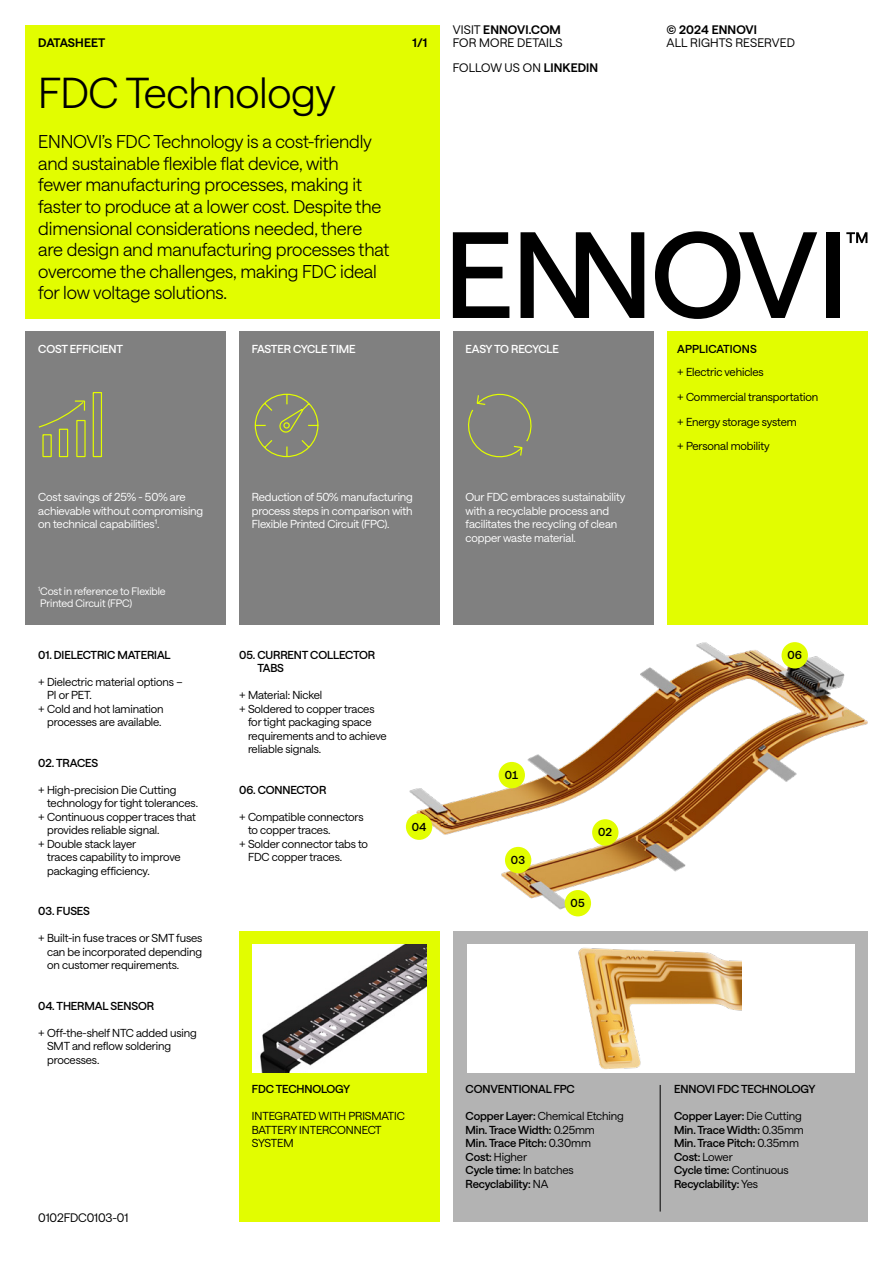
<style>
.page{position:relative;width:893px;height:1263px;background:#fff}
.page>*{position:absolute;margin:0;border:0;box-sizing:border-box;transform-origin:0 0}
.t1{font:300 42px "Sanns";letter-spacing:-.01em;color:#000}
.t2{font:300 18px/21.6px "Sanns";letter-spacing:-.01em;color:#000}
.t3{font:12px/12.8px "Sanns";letter-spacing:.01em;color:#000}
.t4{font:600 12px "Sanns";letter-spacing:.01em;color:#000}
.t5{font:12px "Sanns";letter-spacing:-.01em;color:#000}
.t6{font:11.25px/13.5px "Sanns";letter-spacing:-.01em;color:#000}
.t7{font:500 11.25px/13.5px "Sanns";letter-spacing:-.01em;color:#000}
.t8{font:11.25px/13.5px "Sanns";letter-spacing:-.01em;color:#fff}
.t9{font:500 11.25px "Sanns";letter-spacing:-.01em;color:#fff}
.t10{font:500 11.25px "Sanns";letter-spacing:-.035em;color:#fff}
.t11{font:500 11.25px "Sanns";letter-spacing:.01em;color:#000}
.t12{font:10.5px/12.6px "Sanns";letter-spacing:-.01em;color:#fff}
.s1{font-weight:600}
.s2{font-weight:400}
</style>
<div class="page">
<div style="left:453px;top:931px;width:414px;height:291px;background:#b3b3b3"></div>
<div style="left:239px;top:931px;width:201px;height:291px;background:#e2fd00"></div>
<img style="left:406px;top:642px;width:462px;height:275px">
<div style="left:26px;top:26px;width:414px;height:293px;background:#e2fd00"></div>
<svg style="left:846px;top:232px;width:21px;height:11px"></svg>
<svg style="left:453px;top:232px;width:56px;height:86px"></svg>
<svg style="left:655px;top:231px;width:162px;height:88px"></svg>
<div style="left:826px;top:232px;width:13px;height:86px;background:#000"></div>
<svg style="left:521px;top:232px;width:123px;height:86px"></svg>
<div style="left:26px;top:332px;width:200px;height:293px;background:#808080"></div>
<div style="left:239px;top:332px;width:201px;height:293px;background:#808080"></div>
<div style="left:453px;top:332px;width:201px;height:293px;background:#808080"></div>
<div style="left:666px;top:332px;width:201px;height:293px;background:#e2fd00"></div>
<div style="left:499px;top:762px;width:26px;height:26px;background:#e2fd00;border-radius:50%"></div>
<div style="left:592px;top:819px;width:26px;height:27px;background:#e2fd00;border-radius:50%"></div>
<div style="left:505px;top:847px;width:26px;height:26px;background:#e2fd00;border-radius:50%"></div>
<div style="left:406px;top:813px;width:26px;height:27px;background:#e2fd00;border-radius:50%"></div>
<div style="left:565px;top:890px;width:26px;height:26px;background:#e2fd00;border-radius:50%"></div>
<img style="left:252px;top:944px;width:175px;height:128px">
<div style="left:467px;top:944px;width:388px;height:128px;background:#fff"></div>
<img style="left:578px;top:947px;width:163px;height:122px">
<svg style="left:254px;top:393px;width:65px;height:65px"></svg>
<svg style="left:468px;top:393px;width:64px;height:65px"></svg>
<svg style="left:38px;top:392px;width:64px;height:66px"></svg>
<div style="left:781px;top:642px;width:27px;height:26px;background:#e2fd00;border-radius:50%"></div>
<hr style="left:660px;top:1085px;width:1px;height:126px;background:#000">
<p class="t4" style="left:38px;top:34px;width:69px">DATASHEET</p>
<p class="t4" style="left:412px;top:34px;width:16px">1/1</p>
<h1 class="t1" style="left:38px;top:63px;width:299px">FDC Technology</h1>
<p class="t2" style="left:38px;top:130px;width:353px">ENNOVI’s FDC Technology is a cost-friendly and sustainable flexible flat device, with<br>fewer manufacturing processes, making it faster to produce at a lower cost. Despite the dimensional considerations needed, there are design and manufacturing processes that overcome the challenges, making FDC ideal for low voltage solutions.</p>
<p class="t9" style="left:38px;top:340px;width:86px">COST EFFICIENT</p>
<p class="t9" style="left:252px;top:340px;width:105px">FASTER CYCLE TIME</p>
<p class="t3" style="left:453px;top:23px;width:111px">VISIT <span class="s1">ENNOVI.COM<br></span>FOR MORE DETAILS</p>
<p class="t3" style="left:453px;top:61px;width:147px">FOLLOW US ON <span class="s1">LINKEDIN</span></p>
<p class="t10" style="left:466px;top:340px;width:95px">EASY TO RECYCLE</p>
<p class="t8" style="left:38px;top:490px;width:167px">Cost savings of 25% - 50% are achievable without compromising on technical capabilities¹.</p>
<p class="t12" style="left:38px;top:584px;width:129px"><sup>1</sup>Cost in reference to Flexible<br>Printed Circuit (FPC)</p>
<p class="t7" style="left:38px;top:647px;width:134px">01. DIELECTRIC MATERIAL</p>
<p class="t6" style="left:38px;top:674px;width:146px">+ Dielectric material options –</p>
<p class="t6" style="left:47px;top:688px;width:46px">PI or PET.</p>
<p class="t6" style="left:38px;top:701px;width:127px">+ Cold and hot lamination</p>
<p class="t6" style="left:47px;top:715px;width:116px">processes are available.</p>
<p class="t7" style="left:38px;top:755px;width:61px">02. TRACES</p>
<p class="t6" style="left:38px;top:782px;width:140px">+ High-precision Die Cutting</p>
<p class="t6" style="left:47px;top:796px;width:152px">technology for tight tolerances.</p>
<p class="t6" style="left:38px;top:809px;width:159px">+ Continuous copper traces that</p>
<p class="t6" style="left:47px;top:823px;width:114px">provides reliable signal.</p>
<p class="t6" style="left:38px;top:836px;width:100px">+ Double stack layer</p>
<p class="t6" style="left:47px;top:850px;width:135px">traces capability to improve</p>
<p class="t6" style="left:47px;top:863px;width:104px">packaging efficiency.</p>
<p class="t7" style="left:38px;top:903px;width:53px">03. FUSES</p>
<p class="t6" style="left:47px;top:931px;width:157px;text-align:justify;text-indent:-9px">+ Built-in fuse traces or SMT fuses can be incorporated depending on customer requirements.</p>
<p class="t7" style="left:38px;top:998px;width:117px">04. THERMAL SENSOR</p>
<p class="t6" style="left:47px;top:1025px;width:151px;text-indent:-9px">+ Off-the-shelf NTC added using<br>SMT and reflow soldering processes.</p>
<p class="t5" style="left:38px;top:1209px;width:92px">0102FDC0103-01</p>
<p class="t8" style="left:252px;top:490px;width:162px;text-align:justify">Reduction of 50% manufacturing process steps in comparison with Flexible Printed Circuit (FPC).</p>
<p class="t7" style="left:257px;top:647px;width:119px;text-indent:-18px">05. CURRENT COLLECTOR<br>TABS</p>
<p class="t6" style="left:239px;top:688px;width:85px">+ Material: Nickel</p>
<p class="t6" style="left:239px;top:701px;width:137px">+ Soldered to copper traces</p>
<p class="t6" style="left:248px;top:715px;width:125px">for tight packaging space</p>
<p class="t6" style="left:248px;top:728px;width:140px">requirements and to achieve</p>
<p class="t6" style="left:248px;top:742px;width:75px">reliable signals.</p>
<p class="t7" style="left:239px;top:782px;width:89px">06. CONNECTOR</p>
<p class="t6" style="left:239px;top:809px;width:126px">+ Compatible connectors</p>
<p class="t6" style="left:248px;top:823px;width:84px">to copper traces.</p>
<p class="t6" style="left:239px;top:836px;width:130px">+ Solder connector tabs to</p>
<p class="t6" style="left:248px;top:850px;width:96px">FDC copper traces.</p>
<p class="t7" style="left:412px;top:819px;width:16px">04</p>
<p class="t7" style="left:252px;top:1081px;width:100px">FDC TECHNOLOGY</p>
<p class="t6" style="left:252px;top:1108px;width:154px">INTEGRATED WITH PRISMATIC<br>BATTERY INTERCONNECT<br>SYSTEM</p>
<p class="t8" style="left:466px;top:490px;width:161px">Our FDC embraces sustainability with a recyclable process and facilitates the recycling of clean copper waste material.</p>
<p class="t7" style="left:505px;top:767px;width:16px">01</p>
<p class="t7" style="left:511px;top:852px;width:16px">03</p>
<p class="t7" style="left:598px;top:825px;width:16px">02</p>
<p class="t7" style="left:571px;top:895px;width:16px">05</p>
<p class="t7" style="left:466px;top:1081px;width:111px">CONVENTIONAL FPC</p>
<p class="t7" style="left:466px;top:1108px;width:160px">Copper Layer: <span class="s2">Chemical Etching<br></span>Min. Trace Width: <span class="s2">0.25mm<br></span>Min. Trace Pitch: <span class="s2">0.30mm<br></span>Cost: <span class="s2">Higher<br></span>Cycle time: <span class="s2">In batches<br></span>Recyclability: <span class="s2">NA</span></p>
<p class="t4" style="left:666px;top:21px;width:92px">© 2024 ENNOVI</p>
<p class="t3" style="left:666px;top:35px;width:130px">ALL RIGHTS RESERVED</p>
<p class="t11" style="left:677px;top:340px;width:81px">APPLICATIONS</p>
<p class="t6" style="left:677px;top:359px;width:142px;line-height:24.6px">+ Electric vehicles<br>+ Commercial transportation + Energy storage system<br>+ Personal mobility</p>
<p class="t7" style="left:787px;top:647px;width:16px">06</p>
<p class="t7" style="left:674px;top:1081px;width:143px">ENNOVI FDC TECHNOLOGY</p>
<p class="t7" style="left:674px;top:1108px;width:131px">Copper Layer: <span class="s2">Die Cutting<br></span>Min. Trace Width: <span class="s2">0.35mm<br></span>Min. Trace Pitch: <span class="s2">0.35mm<br></span>Cost: <span class="s2">Lower<br></span>Cycle time: <span class="s2">Continuous<br></span>Recyclability: <span class="s2">Yes</span></p>
</div>
